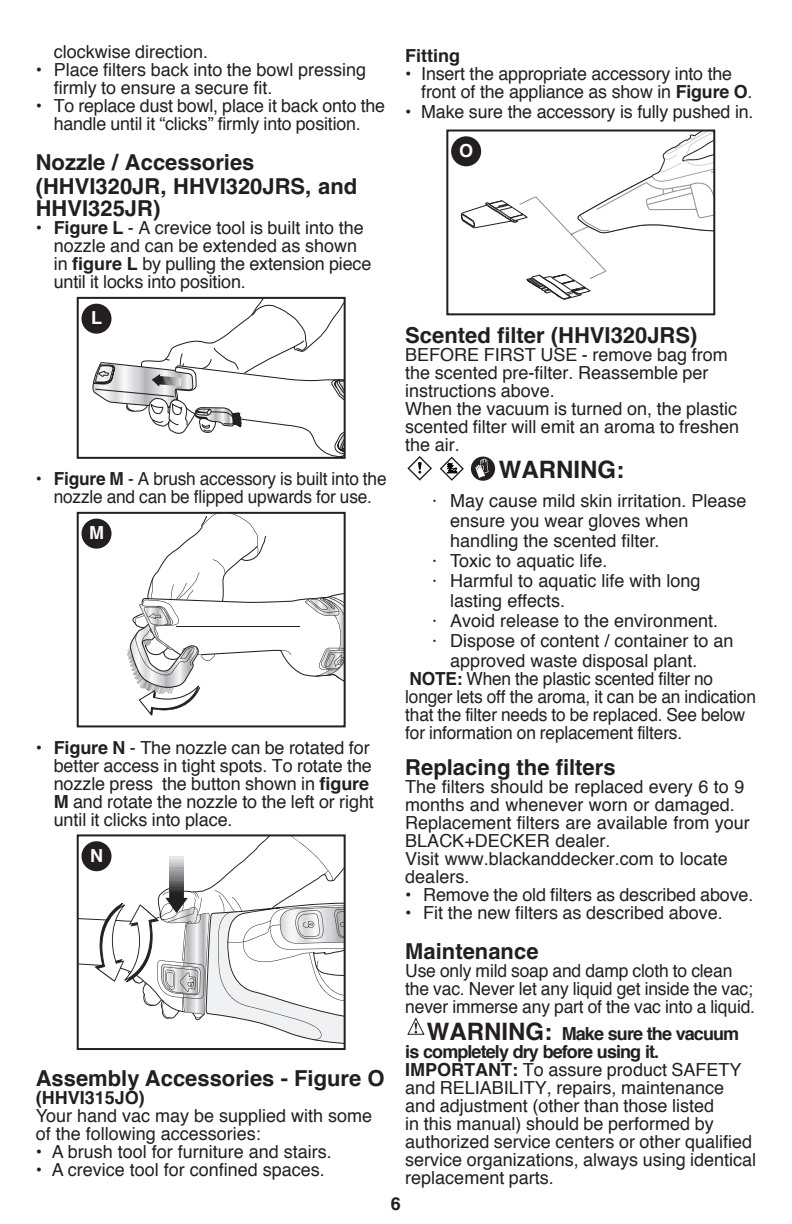
<style>
.page{position:relative;width:792px;height:1224px;background:#fff}
.page>*{position:absolute;margin:0;border:0;box-sizing:border-box;transform-origin:0 0}
.t1{font:700 24px "Helvetica";color:#231f20}
.t2{font:700 22px/24px "Helvetica LT Std";color:#231f20}
.t3{font:700 22px "Helvetica";color:#231f20}
.t4{font:18px/18px "Helvetica";color:#231f20}
.t5{font:18px/18px "Helvetica";color:#231f20;text-align:center;scale:.96 1}
.t6{font:700 18px "Helvetica";color:#231f20}
.t7{font:700 18px "Helvetica";color:#fff}
.t8{font:700 18px "Helvetica LT Std";color:#231f20}
.s1{font-family:"Helvetica LT Std";font-weight:700}
.s2{font-weight:700}
.s3{font-weight:700;font-size:24px}
</style>
<div class="page">
<svg style="left:92px;top:300px;width:251px;height:156px"></svg>
<div style="left:77px;top:297px;width:269px;height:162px;border:2px solid #231f20"></div>
<div style="left:82px;top:304px;width:30px;height:30px;background:#231f20;border-radius:50%"></div>
<svg style="left:127px;top:515px;width:216px;height:201px"></svg>
<div style="left:77px;top:512px;width:269px;height:215px;border:2px solid #231f20"></div>
<div style="left:82px;top:519px;width:30px;height:30px;background:#231f20;border-radius:50%"></div>
<svg style="left:80px;top:837px;width:263px;height:207px"></svg>
<div style="left:77px;top:834px;width:269px;height:216px;border:2px solid #231f20"></div>
<div style="left:82px;top:841px;width:30px;height:30px;background:#231f20;border-radius:50%"></div>
<svg style="left:461px;top:133px;width:251px;height:167px"></svg>
<div style="left:446px;top:130px;width:269px;height:185px;border:2px solid #231f20"></div>
<div style="left:451px;top:136px;width:30px;height:30px;background:#231f20;border-radius:50%"></div>
<svg style="left:407px;top:456px;width:25px;height:25px"></svg>
<svg style="left:440px;top:457px;width:24px;height:24px"></svg>
<svg style="left:470px;top:456px;width:26px;height:25px"></svg>
<div style="left:471px;top:457px;width:24px;height:24px;background:#231f20;border-radius:50%"></div>
<svg style="left:475px;top:459px;width:14px;height:19px"></svg>
<svg style="left:407px;top:1017px;width:18px;height:18px"></svg>
<p class="t4" style="left:54px;top:43px;width:156px">clockwise direction.</p>
<p class="t4" style="left:54px;top:61px;width:314px;text-indent:-18px">• Place filters back into the bowl pressing firmly to ensure a secure fit.</p>
<p class="t4" style="left:36px;top:97px;width:351px;text-align:center">• To replace dust bowl, place it back onto the handle until it “clicks” firmly into position.</p>
<p class="t2" style="left:36px;top:150px;width:323px">Nozzle / Accessories (HHVI320JR, HHVI320JRS, and</p>
<p class="t2" style="left:36px;top:196px;width:126px">HHVI325JR)</p>
<p class="t4" style="left:54px;top:219px;width:319px;text-indent:-18px">• <span class="s1">Figure L</span> - A crevice tool is built into the nozzle and can be extended as shown in <span class="s2">figure L</span> by pulling the extension piece until it locks into position.</p>
<p class="t7" style="left:91px;top:304px;width:12px">L</p>
<p class="t5" style="left:36px;top:470px;width:367px">• <span class="s1">Figure M</span> - A brush accessory is built into the nozzle and can be flipped upwards for use.</p>
<p class="t7" style="left:89px;top:519px;width:16px">M</p>
<p class="t4" style="left:54px;top:739px;width:322px;text-indent:-18px">• <span class="s1">Figure N</span> - The nozzle can be rotated for better access in tight spots. To rotate the nozzle press the button shown in <span class="s2">figure M</span> and rotate the nozzle to the left or right until it clicks into place.</p>
<p class="t7" style="left:90px;top:841px;width:14px">N</p>
<p class="t3" style="left:36px;top:1061px;width:350px">Assembly Accessories - Figure O</p>
<p class="t6" style="left:36px;top:1083px;width:111px">(HHVI315JO)</p>
<p class="t4" style="left:36px;top:1108px;width:338px">Your hand vac may be supplied with some of the following accessories:</p>
<p class="t4" style="left:36px;top:1144px;width:298px">• A brush tool for furniture and stairs.</p>
<p class="t4" style="left:36px;top:1162px;width:291px">• A crevice tool for confined spaces.</p>
<p class="t6" style="left:405px;top:41px;width:56px">Fitting</p>
<p class="t4" style="left:421px;top:65px;width:333px;text-indent:-16px">• Insert the appropriate accessory into the front of the appliance as show in <span class="s2">Figure O</span>.</p>
<p class="t4" style="left:405px;top:103px;width:350px">• Make sure the accessory is fully pushed in.</p>
<p class="t7" style="left:459px;top:136px;width:16px">O</p>
<p class="t3" style="left:405px;top:317px;width:294px">Scented filter (HHVI320JRS)</p>
<p class="t4" style="left:405px;top:346px;width:335px">BEFORE FIRST USE - remove bag from the scented pre-filter. Reassemble per instructions above.<br>When the vacuum is turned on, the plastic scented filter will emit an aroma to freshen the air.</p>
<h1 class="t1" style="left:499px;top:450px;width:127px">WARNING:</h1>
<p class="t4" style="left:432px;top:492px;width:316px">· May cause mild skin irritation. Please</p>
<p class="t4" style="left:450px;top:512px;width:240px">ensure you wear gloves when</p>
<p class="t4" style="left:450px;top:532px;width:211px">handling the scented filter.</p>
<p class="t4" style="left:432px;top:552px;width:177px">· Toxic to aquatic life.</p>
<p class="t4" style="left:432px;top:572px;width:270px">· Harmful to aquatic life with long</p>
<p class="t4" style="left:450px;top:592px;width:116px">lasting effects.</p>
<p class="t4" style="left:432px;top:612px;width:287px">· Avoid release to the environment.</p>
<p class="t4" style="left:432px;top:632px;width:303px">· Dispose of content / container to an</p>
<p class="t4" style="left:450px;top:652px;width:249px">approved waste disposal plant.</p>
<p class="t5" style="left:405px;top:670px;width:367px;text-align:left"><span class="s2">NOTE:</span> When the plastic scented filter no longer lets off the aroma, it can be an indication that the filter needs to be replaced. See below for information on replacement filters.</p>
<p class="t2" style="left:405px;top:755px;width:212px">Replacing the filters</p>
<p class="t4" style="left:405px;top:778px;width:346px">The filters should be replaced every 6 to 9 months and whenever worn or damaged.<br>Replacement filters are available from your<br>BLACK+DECKER dealer.<br>Visit www.blackanddecker.com to locate dealers.</p>
<p class="t4" style="left:405px;top:886px;width:350px">• Remove the old filters as described above.</p>
<p class="t4" style="left:405px;top:904px;width:319px">• Fit the new filters as described above.</p>
<p class="t2" style="left:405px;top:939px;width:135px">Maintenance</p>
<p class="t4" style="left:405px;top:962px;width:351px">Use only mild soap and damp cloth to clean the vac. Never let any liquid get inside the vac; never immerse any part of the vac into a liquid.</p>
<p class="t4" style="left:405px;top:1025px;width:352px;text-indent:22px"><span class="s3">WARNING:</span> <span class="s2">Make sure the vacuum is completely dry before using it.<br>IMPORTANT:</span> To assure product SAFETY and RELIABILITY, repairs, maintenance and adjustment (other than those listed<br>in this manual) should be performed by authorized service centers or other qualified service organizations, always using identical replacement parts.</p>
<p class="t8" style="left:391px;top:1192px;width:12px">6</p>
</div>
